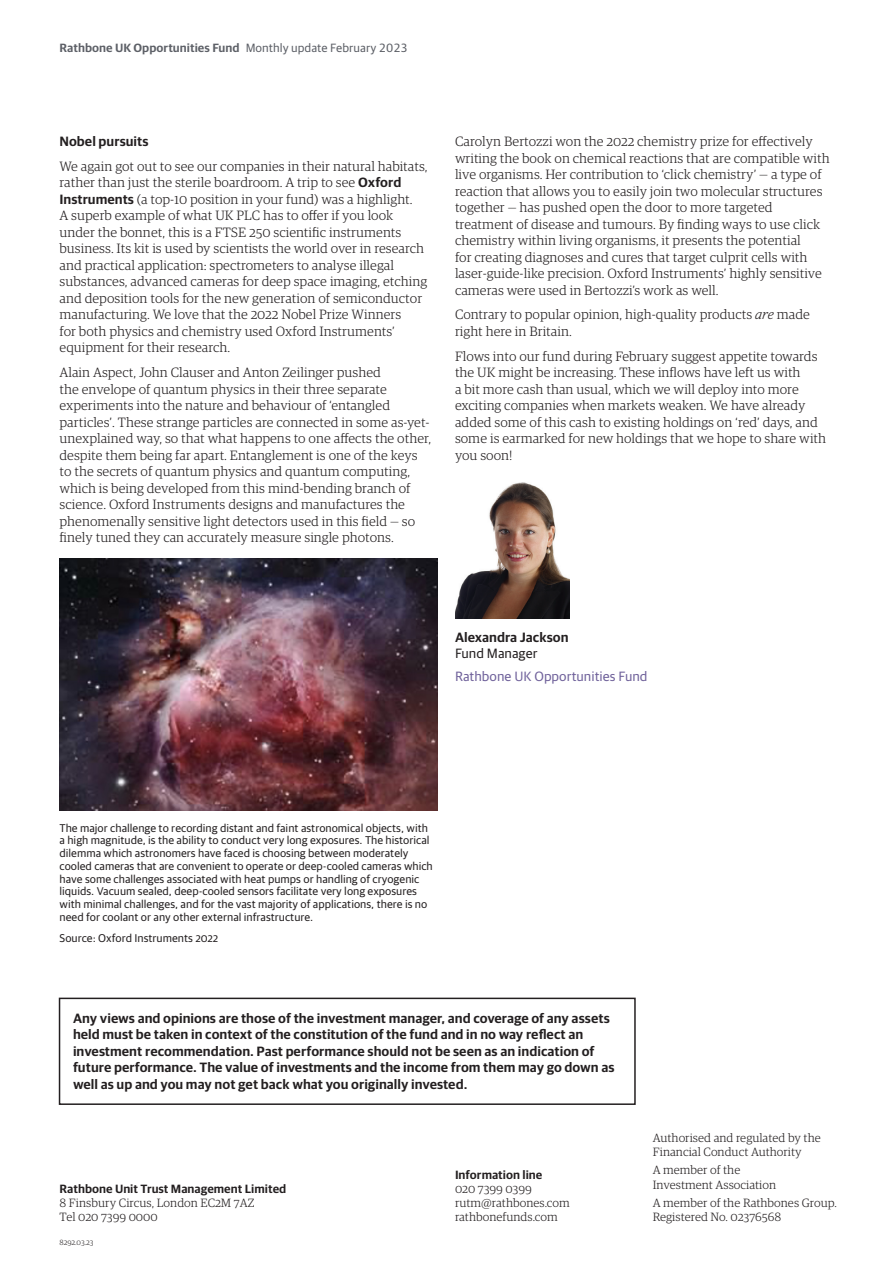
<style>
.page{position:relative;width:893px;height:1263px;background:#fff}
.page>*{position:absolute;margin:0;border:0;box-sizing:border-box;transform-origin:0 0}
.Body_text_9_11{font:300 13.5px/16.5px "Guardian RTB Egyp";color:#231f20}
.Advice_box_text{font:600 13.5px/16.5px "Guardian RTB Sans";color:#231f20}
.Body_text_9_11-2{font:13.5px "Guardian RTB Sans";color:#70629b}
.Body_text_9_11-3{font:600 13.5px "Guardian RTB Sans";color:#231f20}
.Body_text_headings_b{font:600 13.5px "Guardian RTB Sans";color:#231f20}
.Body_text_9_11-4{font:13.5px "Guardian RTB Sans";color:#231f20}
.t1{font:300 12px/14.2px "Guardian RTB Egyp";color:#231f20}
.t2{font:600 12px "Guardian RTB Sans";color:#5d6067}
.t3{font:600 12px "Guardian RTB Sans";color:#231f20}
.Disclaimer_text{font:11.25px/12.8px "Guardian RTB Sans";color:#231f20}
.t4{font:300 7.5px "Guardian RTB Egyp";letter-spacing:-.005em;color:#231f20}
.s1{font-weight:400}
.s2{font-family:"Guardian RTB Sans";font-weight:600}
.s3{font-style:italic}
</style>
<div class="page">
<div style="left:59px;top:998px;width:577px;height:107px;border:2px solid #231f20"></div>
<img style="left:455px;top:482px;width:115px;height:137px">
<img style="left:60px;top:559px;width:378px;height:251px">
<p class="t2" style="left:60px;top:39px;width:350px">Rathbone UK Opportunities Fund <span class="s1">Monthly update February 2023</span></p>
<p class="Body_text_headings_b" style="left:60px;top:131px;width:91px">Nobel pursuits</p>
<p class="Body_text_9_11" style="left:60px;top:157px;width:370px">We again got out to see our companies in their natural habitats, rather than just the sterile boardroom. A trip to see <span class="s2">Oxford Instruments</span> (a top-10 position in your fund) was a highlight.<br>A superb example of what UK PLC has to offer if you look under the bonnet, this is a FTSE 250 scientific instruments business. Its kit is used by scientists the world over in research and practical application: spectrometers to analyse illegal substances, advanced cameras for deep space imaging, etching and deposition tools for the new generation of semiconductor manufacturing. We love that the 2022 Nobel Prize Winners<br>for both physics and chemistry used Oxford Instruments’ equipment for their research.</p>
<p class="Body_text_9_11" style="left:60px;top:363px;width:373px">Alain Aspect, John Clauser and Anton Zeilinger pushed<br>the envelope of quantum physics in their three separate experiments into the nature and behaviour of ‘entangled particles’. These strange particles are connected in some as-yet&shy;unexplained way, so that what happens to one affects the other, despite them being far apart. Entanglement is one of the keys to the secrets of quantum physics and quantum computing, which is being developed from this mind-bending branch of science. Oxford Instruments designs and manufactures the phenomenally sensitive light detectors used in this field — so finely tuned they can accurately measure single photons.</p>
<p class="Body_text_9_11" style="left:455px;top:132px;width:376px">Carolyn Bertozzi won the 2022 chemistry prize for effectively writing the book on chemical reactions that are compatible with live organisms. Her contribution to ‘click chemistry’ — a type of reaction that allows you to easily join two molecular structures together — has pushed open the door to more targeted treatment of disease and tumours. By finding ways to use click chemistry within living organisms, it presents the potential<br>for creating diagnoses and cures that target culprit cells with laser-guide-like precision. Oxford Instruments’ highly sensitive cameras were used in Bertozzi’s work as well.</p>
<p class="Body_text_9_11" style="left:455px;top:306px;width:356px">Contrary to popular opinion, high-quality products <span class="s3">are</span> made right here in Britain.</p>
<p class="Body_text_9_11" style="left:455px;top:347px;width:373px">Flows into our fund during February suggest appetite towards the UK might be increasing. These inflows have left us with<br>a bit more cash than usual, which we will deploy into more exciting companies when markets weaken. We have already added some of this cash to existing holdings on ‘red’ days, and some is earmarked for new holdings that we hope to share with you soon!</p>
<p class="Body_text_9_11-3" style="left:455px;top:627px;width:115px">Alexandra Jackson</p>
<p class="Body_text_9_11-4" style="left:455px;top:644px;width:84px">Fund Manager</p>
<p class="Body_text_9_11-2" style="left:455px;top:667px;width:194px">Rathbone UK Opportunities Fund</p>
<p class="Disclaimer_text" style="left:60px;top:820px;width:375px">The major challenge to recording distant and faint astronomical objects, with a high magnitude, is the ability to conduct very long exposures. The historical dilemma which astronomers have faced is choosing between moderately cooled cameras that are convenient to operate or deep-cooled cameras which have some challenges associated with heat pumps or handling of cryogenic liquids. Vacuum sealed, deep-cooled sensors facilitate very long exposures with minimal challenges, and for the vast majority of applications, there is no need for coolant or any other external infrastructure.</p>
<p class="Disclaimer_text" style="left:60px;top:931px;width:160px">Source: Oxford Instruments 2022</p>
<p class="Advice_box_text" style="left:73px;top:1008px;width:543px">Any views and opinions are those of the investment manager, and coverage of any assets held must be taken in context of the constitution of the fund and in no way reflect an investment recommendation. Past performance should not be seen as an indication of future performance. The value of investments and the income from them may go down as well as up and you may not get back what you originally invested.</p>
<p class="t3" style="left:60px;top:1180px;width:228px">Rathbone Unit Trust Management Limited</p>
<p class="t1" style="left:60px;top:1195px;width:196px">8 Finsbury Circus, London EC2M 7AZ</p>
<p class="t1" style="left:60px;top:1209px;width:100px">Tel 020 7399 0000</p>
<p class="t4" style="left:60px;top:1237px;width:36px">8292.03.23</p>
<p class="t3" style="left:455px;top:1165px;width:89px">Information line</p>
<p class="t1" style="left:455px;top:1181px;width:78px">020 7399 0399</p>
<p class="t1" style="left:455px;top:1195px;width:116px">rutm@rathbones.com</p>
<p class="t1" style="left:455px;top:1209px;width:104px">rathbonefunds.com</p>
<p class="t1" style="left:653px;top:1129px;width:170px">Authorised and regulated by the<br>Financial Conduct Authority</p>
<p class="t1" style="left:653px;top:1162px;width:125px">A member of the<br>Investment Association</p>
<p class="t1" style="left:653px;top:1195px;width:186px">A member of the Rathbones Group.<br>Registered No. 02376568</p>
</div>
